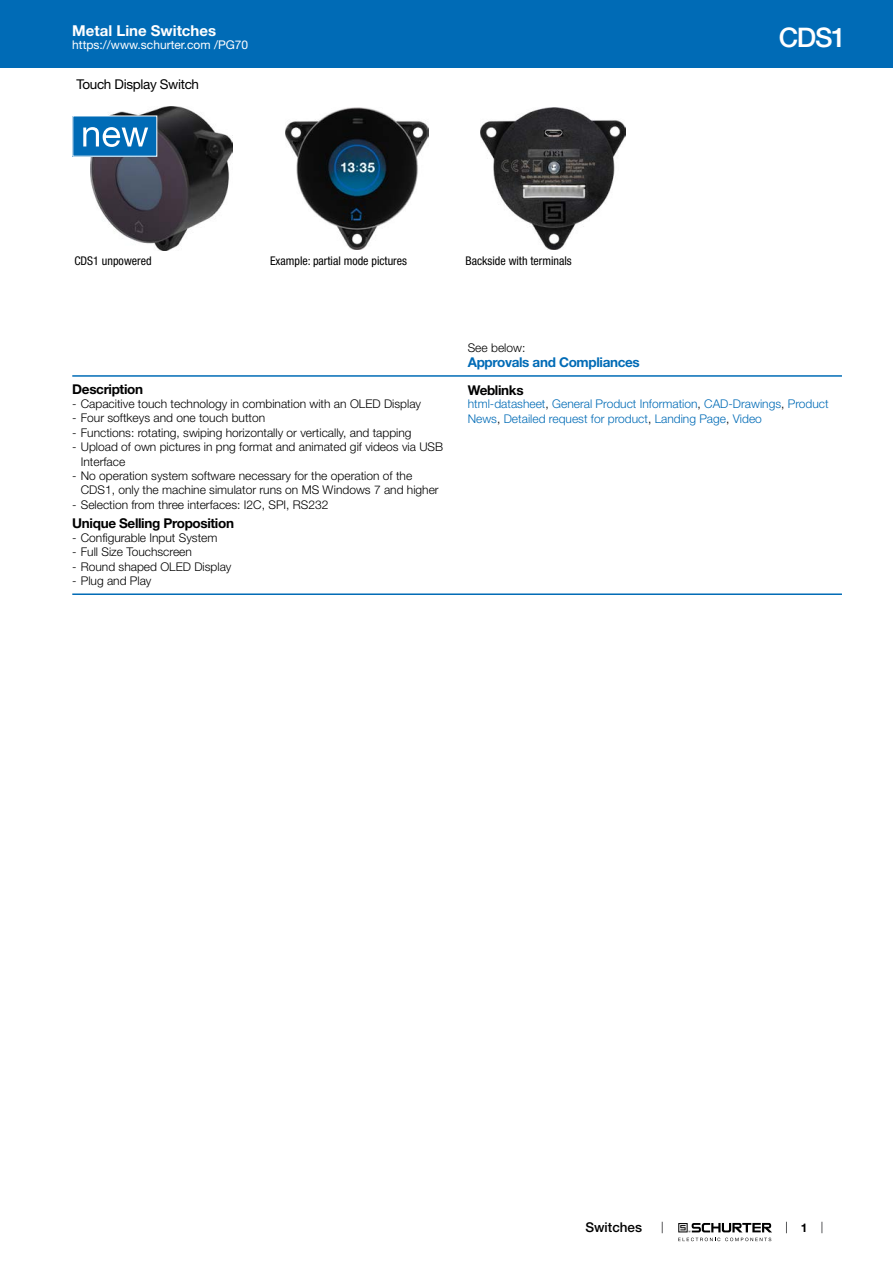
<style>
.page{position:relative;width:893px;height:1263px;background:#fff}
.page>*{position:absolute;margin:0;border:0;box-sizing:border-box;transform-origin:0 0}
.t1{font:500 27px "Helvetica Neue LT";color:#fff}
.t2{font:700 15px "Helvetica Neue LT";color:#fff}
.t3{font:700 13.5px "Helvetica Neue LT";letter-spacing:-.025em;color:#000}
.t4{font:700 13.5px "Helvetica Neue LT";letter-spacing:-.025em;color:#006bb6}
.t5{font:13.5px "Helvetica Neue LT";letter-spacing:-.025em;color:#000}
.t6{font:500 13.5px "Helvetica Neue LT";color:#000}
.t7{font:300 12px/14.4px "Helvetica Neue LT";color:#000}
.t8{font:300 12px/14.4px "Helvetica Neue LT";color:#006bb6}
.t9{font:condensed 12px "Helvetica Neue LT";color:#000}
.t10{font:12px "Helvetica Neue LT";color:#fff}
.t11{font:700 12px "Helvetica Neue LT";color:#000}
.s1{color:#000}
</style>
<div class="page">
<svg style="left:678px;top:1223px;width:94px;height:18px"></svg>
<div style="left:0;top:0;width:893px;height:68px;background:#006bb6"></div>
<img style="left:90px;top:107px;width:143px;height:143px">
<img style="left:285px;top:108px;width:144px;height:141px">
<img style="left:480px;top:107px;width:145px;height:143px">
<div style="left:73px;top:116px;width:84px;height:40px;background:#006bb6"></div>
<svg style="left:83px;top:127px;width:65px;height:20px"></svg>
<hr style="left:72px;top:375px;width:770px;height:2px;background:#006bb6">
<hr style="left:72px;top:593px;width:770px;height:2px;background:#006bb6">
<p class="t2" style="left:72px;top:21px;width:145px">Metal Line Switches</p>
<p class="t10" style="left:72px;top:38px;width:178px">https://www.schurter.com /PG70</p>
<p class="t5" style="left:77px;top:76px;width:124px">Touch Display Switch</p>
<p class="t9" style="left:74px;top:253px;width:79px">CDS1 unpowered</p>
<p class="t9" style="left:270px;top:253px;width:139px">Example: partial mode pictures</p>
<p class="t9" style="left:466px;top:253px;width:108px">Backside with terminals</p>
<p class="t7" style="left:468px;top:340px;width:59px">See below:</p>
<p class="t4" style="left:468px;top:353px;width:174px">Approvals and Compliances</p>
<h1 class="t1" style="left:779px;top:21px;width:69px">CDS1</h1>
<p class="t3" style="left:72px;top:381px;width:72px">Description</p>
<p class="t7" style="left:72px;top:396px;width:350px">- Capacitive touch technology in combination with an OLED Display</p>
<p class="t7" style="left:72px;top:411px;width:194px">- Four softkeys and one touch button</p>
<p class="t7" style="left:72px;top:425px;width:341px">- Functions: rotating, swiping horizontally or vertically, and tapping</p>
<p class="t7" style="left:81px;top:439px;width:364px;text-indent:-9px">- Upload of own pictures in png format and animated gif videos via USB<br>Interface</p>
<p class="t7" style="left:81px;top:468px;width:359px;text-indent:-9px">- No operation system software necessary for the operation of the<br>CDS1, only the machine simulator runs on MS Windows 7 and higher</p>
<p class="t7" style="left:72px;top:497px;width:258px">- Selection from three interfaces: I2C, SPI, RS232</p>
<p class="t3" style="left:72px;top:515px;width:163px">Unique Selling Proposition</p>
<p class="t7" style="left:72px;top:530px;width:147px">- Configurable Input System</p>
<p class="t7" style="left:72px;top:544px;width:121px">- Full Size Touchscreen</p>
<p class="t7" style="left:72px;top:559px;width:161px">- Round shaped OLED Display</p>
<p class="t7" style="left:72px;top:573px;width:81px">- Plug and Play</p>
<p class="t3" style="left:468px;top:382px;width:57px">Weblinks</p>
<p class="t8" style="left:468px;top:397px;width:362px">html-datasheet<span class="s1">,</span> General Product Information<span class="s1">,</span> CAD-Drawings<span class="s1">,</span> Product<br>News<span class="s1">,</span> Detailed request for product<span class="s1">,</span> Landing Page<span class="s1">,</span> Video</p>
<p class="t6" style="left:585px;top:1219px;width:58px">Switches</p>
<p class="t11" style="left:801px;top:1220px;width:8px">1</p>
</div>
